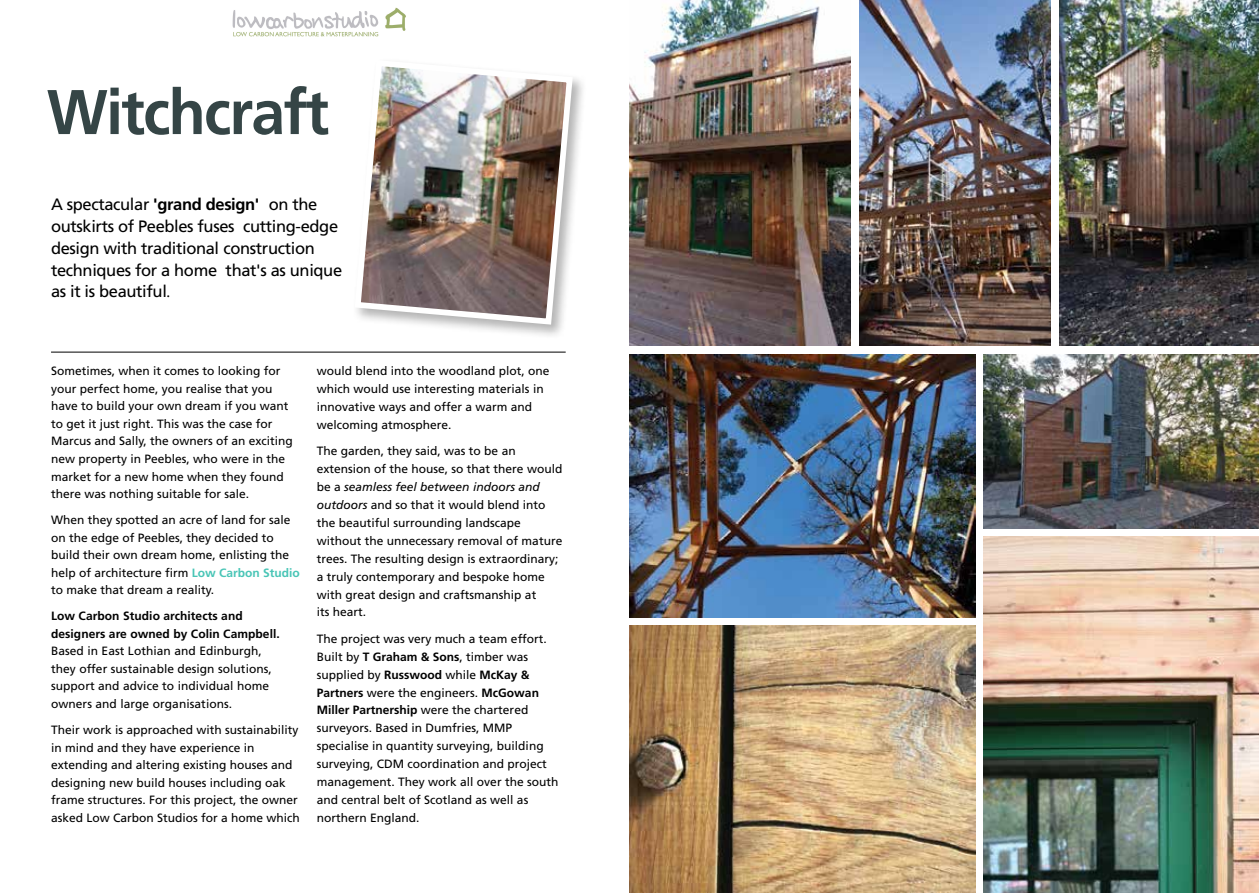
<style>
.page{position:relative;width:1259px;height:893px;background:#fff}
.page>*{position:absolute;margin:0;border:0;box-sizing:border-box;transform-origin:0 0}
.t1{font:700 63px "Frutiger";letter-spacing:-.03em;color:#354546}
.t2{font:16.5px/21.8px "Frutiger";letter-spacing:-.02em;color:#000}
.t3{font:12px/17.9px "Frutiger";color:#000}
.t4{font:700 12px/17.5px "Frutiger";letter-spacing:.005em;color:#000}
.s1{font-weight:700}
.s2{font-family:"Minion Pro"}
.s3{font-weight:700;color:#49c5b6}
.s4{font-style:italic}
</style>
<div class="page">
<div style="left:352px;top:58px;width:235px;height:281px;background:#000;opacity:.3"></div>
<img style="left:352px;top:58px;width:224px;height:270px">
<hr style="left:51px;top:352px;width:515px;height:1px;background:#000">
<img style="left:983px;top:537px;width:276px;height:356px">
<img style="left:629px;top:626px;width:346px;height:267px">
<img style="left:983px;top:354px;width:276px;height:174px">
<img style="left:1059px;top:0;width:200px;height:346px">
<img style="left:859px;top:0;width:191px;height:346px">
<img style="left:629px;top:0;width:221px;height:346px">
<img style="left:629px;top:354px;width:346px;height:263px">
<img style="left:232px;top:7px;width:174px;height:30px">
<h1 class="t1" style="left:47px;top:75px;width:284px">Witchcraft</h1>
<h2 class="t2" style="left:51px;top:193px;width:293px">A spectacular <span class="s1">'grand design'</span> on the outskirts of Peebles fuses cutting-edge design with traditional construction techniques for a home that's as unique as it is beautiful<span class="s2">.</span></h2>
<p class="t3" style="left:51px;top:362px;width:243px">Sometimes, when it comes to looking for your perfect home, you realise that you have to build your own dream if you want to get it just right. This was the case for Marcus and Sally, the owners of an exciting new property in Peebles, who were in the market for a new home when they found there was nothing suitable for sale.</p>
<p class="t3" style="left:51px;top:511px;width:250px">When they spotted an acre of land for sale on the edge of Peebles, they decided to build their own dream home, enlisting the help of architecture firm <span class="s3">Low Carbon Studio </span>to make that dream a reality.</p>
<p class="t4" style="left:51px;top:607px;width:230px">Low Carbon Studio architects and designers are owned by Colin Campbell.</p>
<p class="t3" style="left:51px;top:642px;width:222px">Based in East Lothian and Edinburgh, they offer sustainable design solutions, support and advice to individual home owners and large organisations.</p>
<p class="t3" style="left:51px;top:721px;width:250px">Their work is approached with sustainability in mind and they have experience in extending and altering existing houses and designing new build houses including oak frame structures. For this project, the owner asked Low Carbon Studios for a home which</p>
<p class="t3" style="left:317px;top:362px;width:234px">would blend into the woodland plot, one which would use interesting materials in innovative ways and offer a warm and welcoming atmosphere.</p>
<p class="t3" style="left:317px;top:442px;width:247px">The garden, they said, was to be an extension of the house, so that there would be a <span class="s4">seamless feel between indoors and outdoors</span> and so that it would blend into the beautiful surrounding landscape without the unnecessary removal of mature trees. The resulting design is extraordinary; a truly contemporary and bespoke home with great design and craftsmanship at<br>its heart.</p>
<p class="t3" style="left:317px;top:630px;width:243px">The project was very much a team effort.<br>Built by <span class="s1">T Graham &amp; Sons</span>, timber was supplied by <span class="s1">Russwood</span> while <span class="s1">McKay &amp; Partners</span> were the engineers. <span class="s1">McGowan Miller Partnership</span> were the chartered surveyors. Based in Dumfries, MMP specialise in quantity surveying, building surveying, CDM coordination and project management. They work all over the south and central belt of Scotland as well as northern England.</p>
</div>
